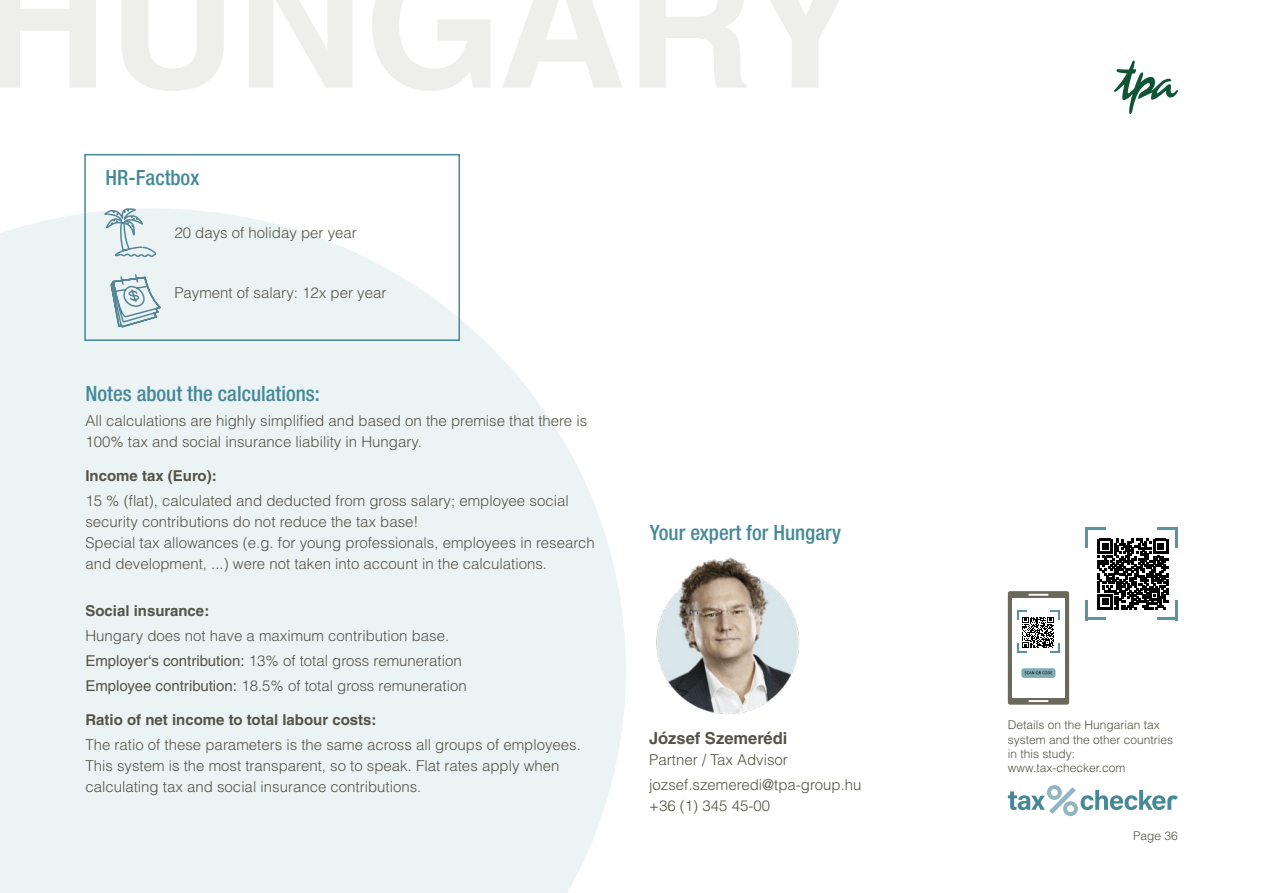
<style>
.page{position:relative;width:1263px;height:893px;background:#fff}
.page>*{position:absolute;margin:0;border:0;box-sizing:border-box;transform-origin:0 0}
.t1{font:500 condensed 21px "Helvetica Neue LT Pro";color:#458998}
.t2{font:700 16.5px "Helvetica LT Std";color:#545346}
.t3{font:300 15px/21px "Helvetica LT Std";color:#545346}
.t4{font:700 15px "Helvetica LT Std";color:#545346}
.t5{font:300 12px/14.4px "Helvetica LT Std";color:#545346}
.s1{font-weight:400}
</style>
<div class="page">
<svg style="left:1114px;top:61px;width:64px;height:53px"></svg>
<svg style="left:0;top:208px;width:626px;height:685px;background:#eef4f5"></svg>
<div style="left:1008px;top:591px;width:61px;height:114px;background:#6b695c;border-radius:2px"></div>
<div style="left:1012px;top:598px;width:52px;height:99px;background:#fff"></div>
<hr style="left:1028px;top:594px;width:20px;height:2px;background:#fff">
<hr style="left:1028px;top:700px;width:20px;height:2px;background:#fff">
<div style="left:1021px;top:668px;width:34px;height:10px;background:#7fabb6;border-radius:3px"></div>
<svg style="left:1025px;top:671px;width:27px;height:4px"></svg>
<hr style="left:1085px;top:527px;width:3px;height:21px;background:#5a94a1">
<hr style="left:1085px;top:527px;width:20px;height:3px;background:#5a94a1">
<hr style="left:1085px;top:617px;width:20px;height:3px;background:#5a94a1">
<hr style="left:1085px;top:600px;width:3px;height:20px;background:#5a94a1">
<hr style="left:1175px;top:600px;width:3px;height:20px;background:#5a94a1">
<hr style="left:1158px;top:617px;width:20px;height:3px;background:#5a94a1">
<hr style="left:1158px;top:527px;width:20px;height:3px;background:#5a94a1">
<hr style="left:1175px;top:527px;width:3px;height:21px;background:#5a94a1">
<svg style="left:1017px;top:611px;width:42px;height:41px"></svg>
<img style="left:656px;top:557px;width:144px;height:157px">
<svg style="left:1098px;top:539px;width:70px;height:70px"></svg>
<svg style="left:103px;top:208px;width:54px;height:50px;background:#cfdee1"></svg>
<svg style="left:110px;top:273px;width:53px;height:55px;background:#c4d6db"></svg>
<div style="left:84px;top:154px;width:376px;height:187px;border:2px solid #458998"></div>
<svg style="left:1008px;top:785px;width:170px;height:31px"></svg>
<h1 class="t1" style="left:106px;top:165px;width:95px">HR-Factbox</h1>
<p class="t3" style="left:174px;top:222px;width:184px">20 days of holiday per year</p>
<p class="t3" style="left:174px;top:282px;width:214px">Payment of salary: 12x per year</p>
<h1 class="t1" style="left:85px;top:381px;width:236px">Notes about the calculations:</h1>
<p class="t3" style="left:85px;top:410px;width:503px">All calculations are highly simplified and based on the premise that there is<br>100% tax and social insurance liability in Hungary.</p>
<p class="t4" style="left:85px;top:467px;width:133px">Income tax (Euro):</p>
<p class="t3" style="left:85px;top:490px;width:511px">15 % (flat), calculated and deducted from gross salary; employee social security contributions do not reduce the tax base!<br>Special tax allowances (e.g. for young professionals, employees in research and development, ...) were not taken into account in the calculations.</p>
<p class="t4" style="left:85px;top:601px;width:125px">Social insurance:</p>
<p class="t3" style="left:85px;top:623px;width:383px;line-height:25.2px">Hungary does not have a maximum contribution base.<br><span class="s1">Employer‘s contribution:</span> 13% of total gross remuneration<br><span class="s1">Employee contribution:</span> 18.5% of total gross remuneration</p>
<p class="t4" style="left:85px;top:711px;width:293px">Ratio of net income to total labour costs:</p>
<p class="t3" style="left:85px;top:734px;width:497px">The ratio of these parameters is the same across all groups of employees.<br>This system is the most transparent, so to speak. Flat rates apply when calculating tax and social insurance contributions.</p>
<h1 class="t1" style="left:650px;top:520px;width:193px">Your expert for Hungary</h1>
<p class="t2" style="left:649px;top:728px;width:140px">József Szemerédi</p>
<p class="t3" style="left:649px;top:747px;width:214px;line-height:25.2px">Partner / Tax Advisor jozsef.szemeredi@tpa-group.hu</p>
<p class="t3" style="left:649px;top:795px;width:122px">+36 (1) 345 45-00</p>
<p class="t5" style="left:1008px;top:718px;width:167px">Details on the Hungarian tax system and the other countries in this study: www.tax-checker.com</p>
<p class="t5" style="left:1133px;top:828px;width:46px">Page 36</p>
</div>
